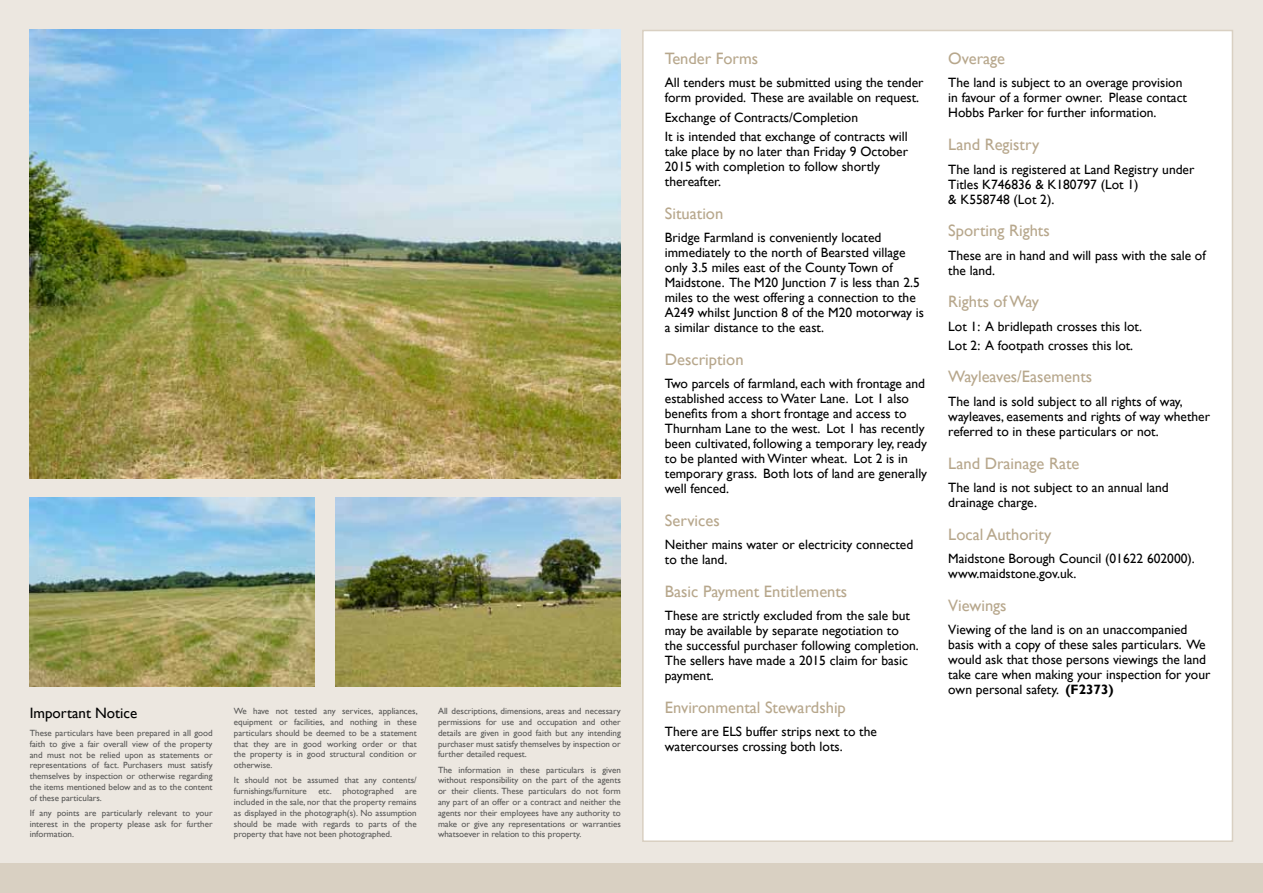
<style>
.page{position:relative;width:1263px;height:893px;background:#fff}
.page>*{position:absolute;margin:0;border:0;box-sizing:border-box;transform-origin:0 0}
.t1{font:16.5px "Gill Sans";color:#b7a78c}
.t2{font:15px "Gill Sans";color:#000}
.t3{font:13.5px/15px "Gill Sans";color:#000}
.t4{font:9px/10.8px "Gill Sans";color:#575756;text-align:justify}
.s1{font-weight:700}
</style>
<div class="page">
<div style="left:0;top:0;width:1263px;height:878px;background:#ece7e0"></div>
<div style="left:0;top:863px;width:1263px;height:30px;background:#d9d0c2"></div>
<img style="left:30px;top:30px;width:591px;height:448px">
<img style="left:30px;top:497px;width:285px;height:190px">
<img style="left:336px;top:497px;width:285px;height:190px">
<div style="left:643px;top:31px;width:589px;height:810px;background:#fff"></div>
<p class="t2" style="left:30px;top:705px;width:109px">Important Notice</p>
<p class="t4" style="left:30px;top:728px;width:184px">These particulars have been prepared in all good faith to give a fair overall view of the property and must not be relied upon as statements or representations of fact. Purchasers must satisfy themselves by inspection or otherwise regarding the items mentioned below and as to the content of these particulars.</p>
<p class="t4" style="left:30px;top:808px;width:184px">If any points are particularly relevant to your interest in the property please ask for further information.</p>
<p class="t4" style="left:234px;top:706px;width:185px">We have not tested any services, appliances, equipment or facilities, and nothing in these particulars should be deemed to be a statement that they are in good working order or that the property is in good structural condition or otherwise.</p>
<p class="t4" style="left:234px;top:775px;width:184px">It should not be assumed that any contents/ furnishings/furniture</p>
<p class="t4" style="left:318px;top:786px;width:77px">etc. photographed</p>
<p class="t4" style="left:234px;top:786px;width:184px;text-indent:171px">are included in the sale, nor that the property remains as displayed in the photograph(s). No assumption should be made with regards to parts of the property that have not been photographed.</p>
<p class="t4" style="left:438px;top:706px;width:184px">All descriptions, dimensions, areas and necessary permissions for use and occupation and other details are given in good faith but any intending purchaser must satisfy themselves by inspection or further detailed request.</p>
<p class="t4" style="left:438px;top:764px;width:184px">The information in these particulars is given without responsibility on the part of the agents or their clients. These particulars do not form any part of an offer or a contract and neither the agents nor their employees have any authority to make or give any representations or warranties whatsoever in relation to this property.</p>
<p class="t1" style="left:665px;top:49px;width:95px">Tender Forms</p>
<p class="t3" style="left:665px;top:76px;width:260px">All tenders must be submitted using the tender form provided. These are available on request.</p>
<p class="t3" style="left:665px;top:108px;width:244px;line-height:19.2px">Exchange of Contracts/Completion<br>It is intended that exchange of contracts will</p>
<p class="t3" style="left:665px;top:144px;width:245px">take place by no later than Friday 9 October<br>2015 with completion to follow shortly thereafter.</p>
<p class="t1" style="left:665px;top:203px;width:60px">Situation</p>
<p class="t3" style="left:665px;top:230px;width:260px">Bridge Farmland is conveniently located immediately to the north of Bearsted village only 3.5 miles east of the County Town of Maidstone. The M20 Junction 7 is less than 2.5 miles to the west offering a connection to the A249 whilst Junction 8 of the M20 motorway is a similar distance to the east.</p>
<p class="t1" style="left:665px;top:349px;width:80px">Description</p>
<p class="t3" style="left:665px;top:376px;width:264px">Two parcels of farmland, each with frontage and established access to Water Lane. Lot 1 also benefits from a short frontage and access to Thurnham Lane to the west. Lot 1 has recently been cultivated, following a temporary ley, ready to be planted with Winter wheat. Lot 2 is in temporary grass. Both lots of land are generally well fenced.</p>
<p class="t1" style="left:665px;top:510px;width:56px">Services</p>
<p class="t3" style="left:665px;top:537px;width:250px">Neither mains water or electricity connected to the land.</p>
<p class="t1" style="left:665px;top:582px;width:184px">Basic Payment Entitlements</p>
<p class="t3" style="left:665px;top:608px;width:256px">These are strictly excluded from the sale but may be available by separate negotiation to the successful purchaser following completion.<br>The sellers have made a 2015 claim for basic payment.</p>
<p class="t1" style="left:665px;top:698px;width:182px">Environmental Stewardship</p>
<p class="t3" style="left:665px;top:724px;width:214px">There are ELS buffer strips next to the watercourses crossing both lots.</p>
<p class="t1" style="left:948px;top:49px;width:58px">Overage</p>
<p class="t3" style="left:948px;top:76px;width:240px">The land is subject to an overage provision in favour of a former owner. Please contact<br>Hobbs Parker for further information.</p>
<p class="t1" style="left:948px;top:135px;width:92px">Land Registry</p>
<p class="t3" style="left:948px;top:162px;width:248px">The land is registered at Land Registry under<br>Titles K746836 &amp; K180797 (Lot 1)<br>&amp; K558748 (Lot 2).</p>
<p class="t1" style="left:948px;top:221px;width:103px">Sporting Rights</p>
<p class="t3" style="left:948px;top:248px;width:259px">These are in hand and will pass with the sale of the land.</p>
<p class="t1" style="left:948px;top:292px;width:92px">Rights of Way</p>
<p class="t3" style="left:948px;top:317px;width:195px;line-height:19.2px">Lot 1: A bridlepath crosses this lot.<br>Lot 2: A footpath crosses this lot.</p>
<p class="t1" style="left:948px;top:367px;width:145px">Wayleaves/Easements</p>
<p class="t3" style="left:948px;top:394px;width:263px">The land is sold subject to all rights of way, wayleaves, easements and rights of way whether referred to in these particulars or not.</p>
<p class="t1" style="left:948px;top:453px;width:133px">Land Drainage Rate</p>
<p class="t3" style="left:948px;top:480px;width:222px">The land is not subject to an annual land drainage charge.</p>
<p class="t1" style="left:948px;top:524px;width:104px">Local Authority</p>
<p class="t3" style="left:948px;top:551px;width:248px">Maidstone Borough Council (01622 602000). www.maidstone.gov.uk.</p>
<p class="t1" style="left:948px;top:595px;width:60px">Viewings</p>
<p class="t3" style="left:948px;top:622px;width:264px">Viewing of the land is on an unaccompanied basis with a copy of these sales particulars. We would ask that those persons viewings the land take care when making your inspection for your own personal safety. <span class="s1">(F2373)</span></p>
</div>
